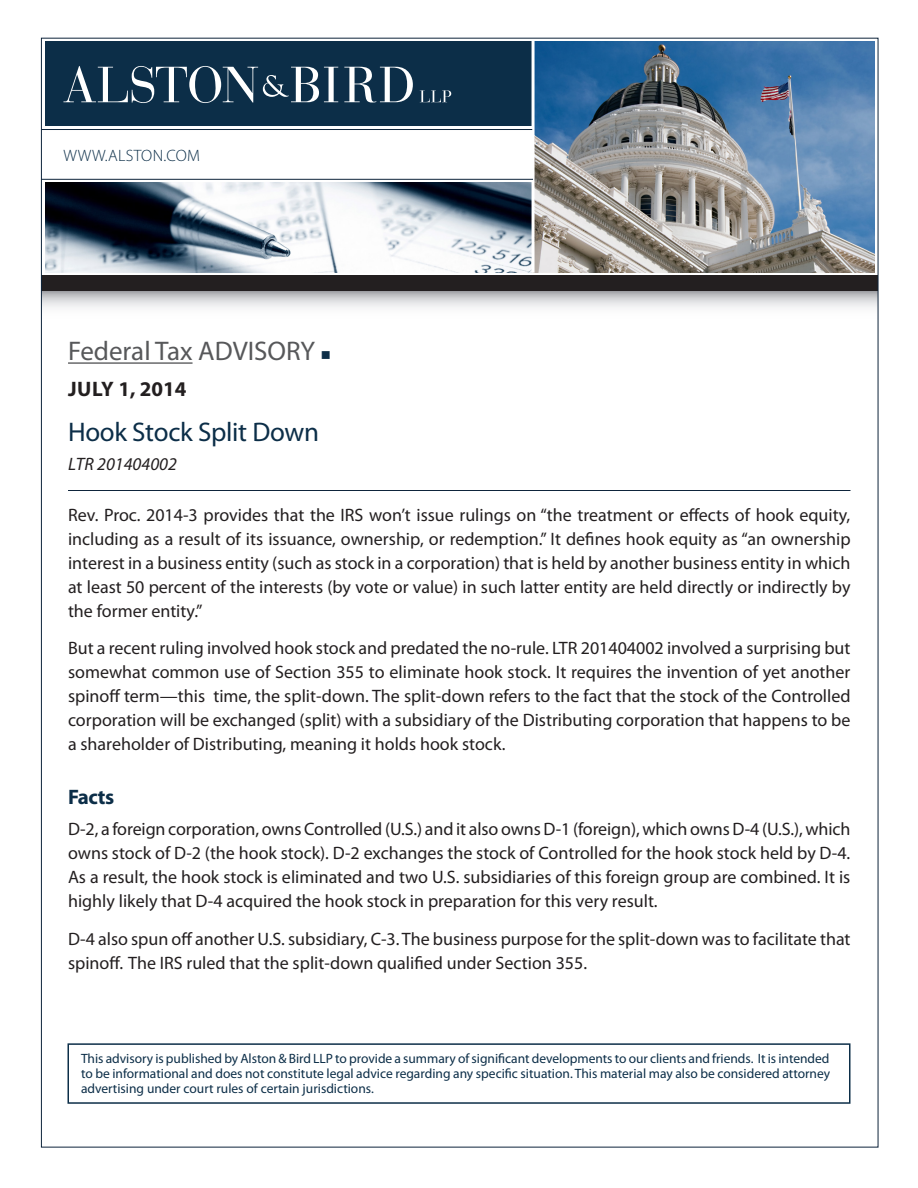
<style>
.page{position:relative;width:918px;height:1188px;background:#fff}
.page>*{position:absolute;margin:0;border:0;box-sizing:border-box;transform-origin:0 0}
.Practice_Area{font:27px "Myriad Pro";color:#57585a}
.Advisory_Title{font:27px "Myriad Pro";letter-spacing:-.01em;color:#0c2e48}
.Date{font:700 21px "Myriad Pro";color:#231f20}
.Head{font:700 21px "Myriad Pro";letter-spacing:-.02em;color:#0c2e48}
.Body_Text{font:18px/24px "Myriad Pro";color:#231f20;text-align:justify}
.Body_Text-2{font:italic 18px "Myriad Pro";color:#231f20}
.Paragraph_Style_1{font:300 16.5px "Myriad Pro";letter-spacing:.02em;color:#0c2e48}
.Body_Text-3{font:13.5px/15px "Myriad Pro";color:#0c2e48;text-align:justify}
.s1{color:#0c2e48}
</style>
<div class="page">
<img style="left:45px;top:183px;width:487px;height:90px">
<img style="left:535px;top:41px;width:340px;height:232px">
<svg style="left:43px;top:291px;width:833px;height:17px"></svg>
<div style="left:45px;top:41px;width:488px;height:85px;background:#0c2e48"></div>
<hr style="left:532px;top:40px;width:3px;height:233px;background:#fff">
<svg style="left:344px;top:67px;width:69px;height:36px"></svg>
<svg style="left:420px;top:90px;width:31px;height:12px"></svg>
<svg style="left:63px;top:66px;width:275px;height:37px"></svg>
<hr style="left:41px;top:129px;width:491px;height:1px;background:#0e243b">
<hr style="left:41px;top:179px;width:492px;height:1px;background:#0e243b">
<div style="left:41px;top:275px;width:837px;height:16px;background:#231f20"></div>
<div style="left:68px;top:1043px;width:782px;height:61px;border:2px solid #0c2e48"></div>
<hr style="left:68px;top:362px;width:125px;height:2px;background:#57585a">
<hr style="left:68px;top:490px;width:783px;height:1px;background:#0e243b">
<p class="Paragraph_Style_1" style="left:64px;top:146px;width:138px">WWW.ALSTON.COM</p>
<p class="Practice_Area" style="left:68px;top:335px;width:264px">Federal Tax ADVISORY <span class="s1">■</span></p>
<p class="Date" style="left:68px;top:376px;width:120px">JULY 1, 2014</p>
<p class="Advisory_Title" style="left:68px;top:416px;width:253px">Hook Stock Split Down</p>
<p class="Body_Text-2" style="left:68px;top:453px;width:110px">LTR 201404002</p>
<p class="Body_Text" style="left:68px;top:503px;width:784px">Rev. Proc. 2014-3 provides that the IRS won’t issue rulings on “the treatment or effects of hook equity, including as a result of its issuance, ownership, or redemption.” It defines hook equity as “an ownership interest in a business entity (such as stock in a corporation) that is held by another business entity in which at least 50 percent of the interests (by vote or value) in such latter entity are held directly or indirectly by the former entity.”</p>
<p class="Body_Text" style="left:68px;top:636px;width:784px">But a recent ruling involved hook stock and predated the no-rule. LTR 201404002 involved a surprising but somewhat common use of Section 355 to eliminate hook stock. It requires the invention of yet another spinoff term—this time, the split-down. The split-down refers to the fact that the stock of the Controlled corporation will be exchanged (split) with a subsidiary of the Distributing corporation that happens to be a shareholder of Distributing, meaning it holds hook stock.</p>
<p class="Head" style="left:68px;top:784px;width:48px">Facts</p>
<p class="Body_Text" style="left:68px;top:817px;width:784px">D-2, a foreign corporation, owns Controlled (U.S.) and it also owns D-1 (foreign), which owns D-4 (U.S.), which owns stock of D-2 (the hook stock). D-2 exchanges the stock of Controlled for the hook stock held by D-4.<br>As a result, the hook stock is eliminated and two U.S. subsidiaries of this foreign group are combined. It is highly likely that D-4 acquired the hook stock in preparation for this very result.</p>
<p class="Body_Text" style="left:68px;top:926px;width:784px">D-4 also spun off another U.S. subsidiary, C-3. The business purpose for the split-down was to facilitate that spinoff. The IRS ruled that the split-down qualified under Section 355.</p>
<p class="Body_Text-3" style="left:81px;top:1051px;width:751px">This advisory is published by Alston &amp; Bird LLP to provide a summary of significant developments to our clients and friends. It is intended to be informational and does not constitute legal advice regarding any specific situation. This material may also be considered attorney advertising under court rules of certain jurisdictions.</p>
</div>
